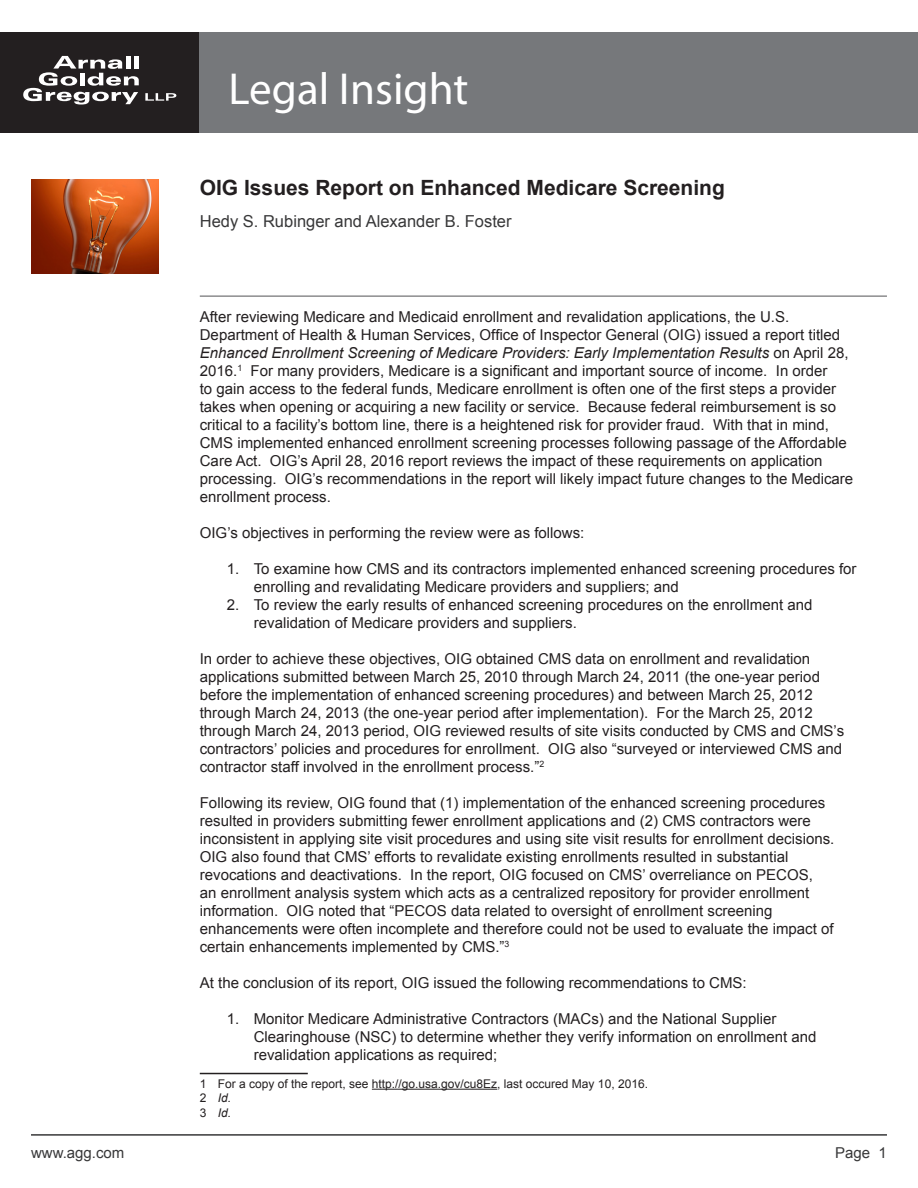
<style>
.page{position:relative;width:918px;height:1188px;background:#fff}
.page>*{position:absolute;margin:0;border:0;box-sizing:border-box;transform-origin:0 0}
.t1{font:45px "Myriad Pro";color:#fff}
.t2{font:700 21px "Arial";color:#231f20}
.t3{font:16.5px "Arial";color:#383839}
.Regular_text{font:15px/18px "Arial";color:#231f20}
.t4{font:15px "Arial";color:#383839}
.Footnote{font:12px "Arial";color:#231f20}
.Footnote-2{font:italic 12px "Arial";color:#231f20}
.s1{font-style:italic}
.s2{font-style:normal}
</style>
<div class="page">
<div style="left:0;top:32px;width:200px;height:101px;background:#231f20"></div>
<svg style="left:23px;top:56px;width:116px;height:49px"></svg>
<svg style="left:145px;top:93px;width:31px;height:8px"></svg>
<div style="left:200px;top:32px;width:718px;height:101px;background:#76787b"></div>
<hr style="left:31px;top:1134px;width:856px;height:2px;background:#383839">
<img style="left:31px;top:180px;width:128px;height:94px">
<hr style="left:200px;top:296px;width:687px;height:1px;background:#535355">
<hr style="left:200px;top:1073px;width:108px;height:1px;background:#231f20">
<hr style="left:372px;top:1089px;width:125px;height:1px;background:#231f20">
<h1 class="t1" style="left:229px;top:61px;width:241px">Legal Insight</h1>
<p class="t2" style="left:200px;top:174px;width:527px">OIG Issues Report on Enhanced Medicare Screening</p>
<p class="t3" style="left:200px;top:210px;width:313px">Hedy S. Rubinger and Alexander B. Foster</p>
<p class="Regular_text" style="left:200px;top:308px;width:655px">After reviewing Medicare and Medicaid enrollment and revalidation applications, the U.S.<br>Department of Health &amp; Human Services, Office of Inspector General (OIG) issued a report titled <span class="s1">Enhanced Enrollment Screening of Medicare Providers: Early Implementation Results</span> on April 28, 2016.<sup>1</sup> For many providers, Medicare is a significant and important source of income. In order<br>to gain access to the federal funds, Medicare enrollment is often one of the first steps a provider takes when opening or acquiring a new facility or service. Because federal reimbursement is so critical to a facility’s bottom line, there is a heightened risk for provider fraud. With that in mind, CMS implemented enhanced enrollment screening processes following passage of the Affordable Care Act. OIG’s April 28, 2016 report reviews the impact of these requirements on application processing. OIG’s recommendations in the report will likely impact future changes to the Medicare enrollment process.</p>
<p class="Regular_text" style="left:200px;top:524px;width:386px">OIG’s objectives in performing the review were as follows:</p>
<p class="Regular_text" style="left:254px;top:560px;width:604px;text-indent:-27px">1. To examine how CMS and its contractors implemented enhanced screening procedures for enrolling and revalidating Medicare providers and suppliers; and</p>
<p class="Regular_text" style="left:254px;top:596px;width:560px;text-indent:-27px">2. To review the early results of enhanced screening procedures on the enrollment and revalidation of Medicare providers and suppliers.</p>
<p class="Regular_text" style="left:200px;top:650px;width:646px">In order to achieve these objectives, OIG obtained CMS data on enrollment and revalidation applications submitted between March 25, 2010 through March 24, 2011 (the one-year period before the implementation of enhanced screening procedures) and between March 25, 2012 through March 24, 2013 (the one-year period after implementation). For the March 25, 2012 through March 24, 2013 period, OIG reviewed results of site visits conducted by CMS and CMS’s contractors’ policies and procedures for enrollment. OIG also “surveyed or interviewed CMS and contractor staff involved in the enrollment process.”<sup>2</sup></p>
<p class="Regular_text" style="left:200px;top:794px;width:636px">Following its review, OIG found that (1) implementation of the enhanced screening procedures resulted in providers submitting fewer enrollment applications and (2) CMS contractors were inconsistent in applying site visit procedures and using site visit results for enrollment decisions.<br>OIG also found that CMS’ efforts to revalidate existing enrollments resulted in substantial revocations and deactivations. In the report, OIG focused on CMS’ overreliance on PECOS,<br>an enrollment analysis system which acts as a centralized repository for provider enrollment information. OIG noted that “PECOS data related to oversight of enrollment screening enhancements were often incomplete and therefore could not be used to evaluate the impact of certain enhancements implemented by CMS.”<sup>3</sup></p>
<p class="Regular_text" style="left:200px;top:974px;width:548px">At the conclusion of its report, OIG issued the following recommendations to CMS:</p>
<p class="Regular_text" style="left:254px;top:1010px;width:564px;text-indent:-27px">1. Monitor Medicare Administrative Contractors (MACs) and the National Supplier<br>Clearinghouse (NSC) to determine whether they verify information on enrollment and revalidation applications as required;</p>
<p class="Footnote" style="left:200px;top:1076px;width:450px">1 For a copy of the report, see http://go.usa.gov/cu8Ez, last occured May 10, 2016.</p>
<p class="Footnote-2" style="left:200px;top:1090px;width:33px"><span class="s2">2</span> Id.</p>
<p class="Footnote-2" style="left:200px;top:1105px;width:33px"><span class="s2">3</span> Id.</p>
<p class="t4" style="left:31px;top:1142px;width:95px">www.agg.com</p>
<p class="t4" style="left:835px;top:1142px;width:53px">Page 1</p>
</div>
